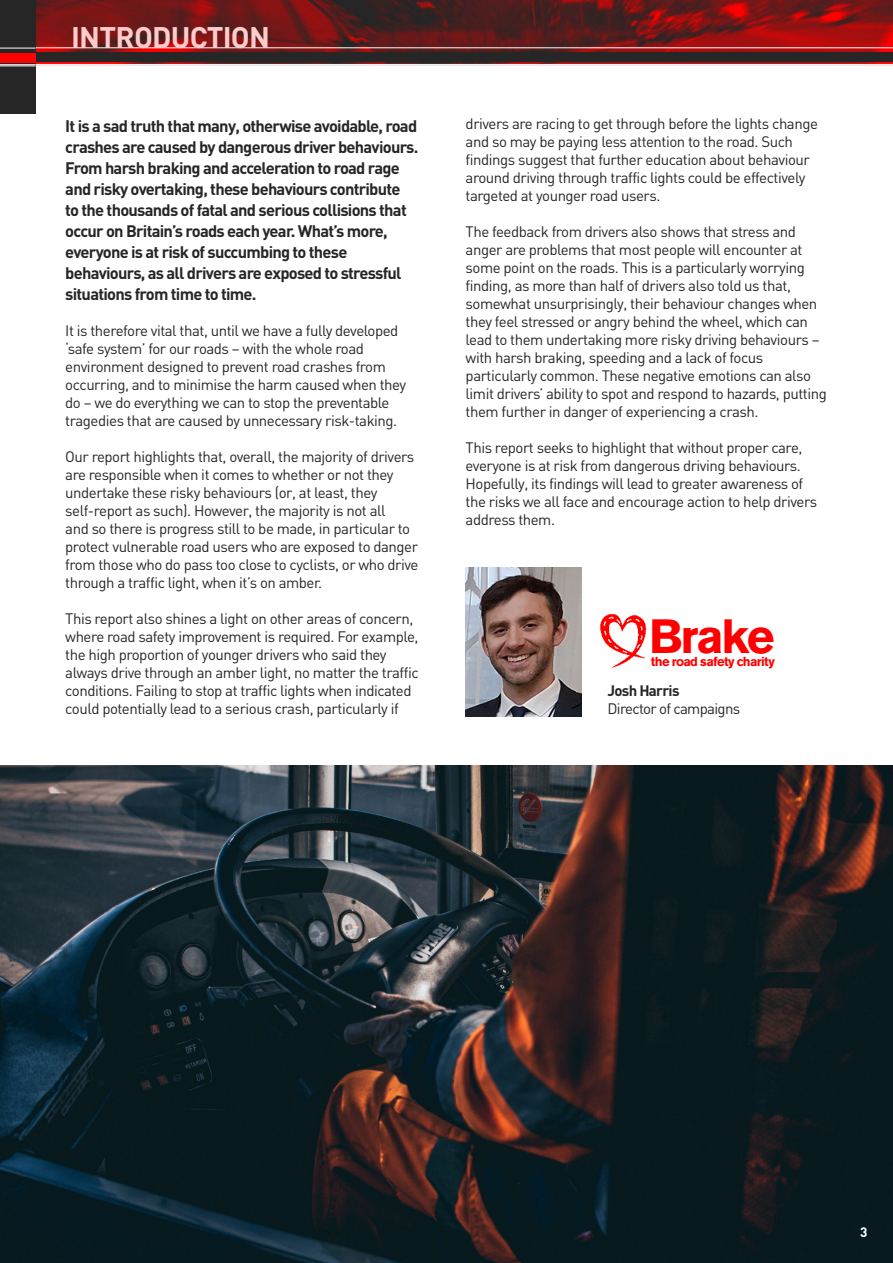
<style>
.page{position:relative;width:893px;height:1263px;background:#fff}
.page>*{position:absolute;margin:0;border:0;box-sizing:border-box;transform-origin:0 0}
.t1{font:700 47.7px "Akzidenz Grotesk BQ";letter-spacing:-.05em;color:#f00}
.t2{font:700 29.4px "DIN";letter-spacing:-.025em;color:#fcc}
.t3{font:700 16.5px/21px "DIN";letter-spacing:-.045em;color:#272627}
.t4{font:15px/18px "DIN";letter-spacing:-.03em;color:#272627}
.t5{font:700 15px "DIN";letter-spacing:-.045em;color:#272627}
.t6{font:700 13.5px "DIN";color:#fff}
.t7{font:700 12.9px "Akzidenz Grotesk BQ";letter-spacing:-.05em;color:#f00}
</style>
<div class="page">
<img style="left:36px;top:0;width:857px;height:64px">
<div style="left:26px;top:53px;width:867px;height:9px;background:#272627"></div>
<hr style="left:0;top:47px;width:893px;height:1px;background:#fff">
<div style="left:0;top:0;width:36px;height:114px;background:#272627"></div>
<div style="left:0;top:53px;width:36px;height:9px;background:#f00"></div>
<hr style="left:0;top:64px;width:36px;height:1px;background:#fff">
<hr style="left:0;top:66px;width:36px;height:1px;background:#fff">
<hr style="left:0;top:48px;width:36px;height:1px;background:#fff">
<img style="left:0;top:765px;width:893px;height:498px">
<img style="left:466px;top:567px;width:115px;height:150px">
<img style="left:600px;top:614px;width:47px;height:54px">
<h2 class="t2" style="left:71px;top:21px;width:200px">INTRODUCTION</h2>
<p class="t3" style="left:65px;top:116px;width:355px">It is a sad truth that many, otherwise avoidable, road crashes are caused by dangerous driver behaviours.<br>From harsh braking and acceleration to road rage and risky overtaking, these behaviours contribute to the thousands of fatal and serious collisions that occur on Britain’s roads each year. What’s more, everyone is at risk of succumbing to these behaviours, as all drivers are exposed to stressful situations from time to time.</p>
<p class="t4" style="left:65px;top:322px;width:342px">It is therefore vital that, until we have a fully developed ‘safe system’ for our roads – with the whole road environment designed to prevent road crashes from occurring, and to minimise the harm caused when they do – we do everything we can to stop the preventable tragedies that are caused by unnecessary risk-taking.</p>
<p class="t4" style="left:65px;top:448px;width:355px">Our report highlights that, overall, the majority of drivers are responsible when it comes to whether or not they undertake these risky behaviours (or, at least, they self-report as such). However, the majority is not all<br>and so there is progress still to be made, in particular to protect vulnerable road users who are exposed to danger from those who do pass too close to cyclists, or who drive through a traffic light, when it’s on amber.</p>
<p class="t4" style="left:65px;top:610px;width:355px">This report also shines a light on other areas of concern, where road safety improvement is required. For example, the high proportion of younger drivers who said they always drive through an amber light, no matter the traffic conditions. Failing to stop at traffic lights when indicated could potentially lead to a serious crash, particularly if</p>
<p class="t4" style="left:466px;top:115px;width:354px">drivers are racing to get through before the lights change and so may be paying less attention to the road. Such findings suggest that further education about behaviour around driving through traffic lights could be effectively targeted at younger road users.</p>
<p class="t4" style="left:466px;top:223px;width:363px">The feedback from drivers also shows that stress and anger are problems that most people will encounter at some point on the roads. This is a particularly worrying finding, as more than half of drivers also told us that, somewhat unsurprisingly, their behaviour changes when they feel stressed or angry behind the wheel, which can lead to them undertaking more risky driving behaviours – with harsh braking, speeding and a lack of focus particularly common. These negative emotions can also limit drivers’ ability to spot and respond to hazards, putting them further in danger of experiencing a crash.</p>
<p class="t4" style="left:466px;top:439px;width:353px">This report seeks to highlight that without proper care, everyone is at risk from dangerous driving behaviours.<br>Hopefully, its findings will lead to greater awareness of the risks we all face and encourage action to help drivers address them.</p>
<h1 class="t1" style="left:649px;top:610px;width:127px">Brake</h1>
<p class="t7" style="left:651px;top:654px;width:126px">the road safety charity</p>
<p class="t5" style="left:607px;top:682px;width:74px">Josh Harris</p>
<p class="t4" style="left:607px;top:700px;width:134px">Director of campaigns</p>
<p class="t6" style="left:860px;top:1224px;width:9px">3</p>
</div>
